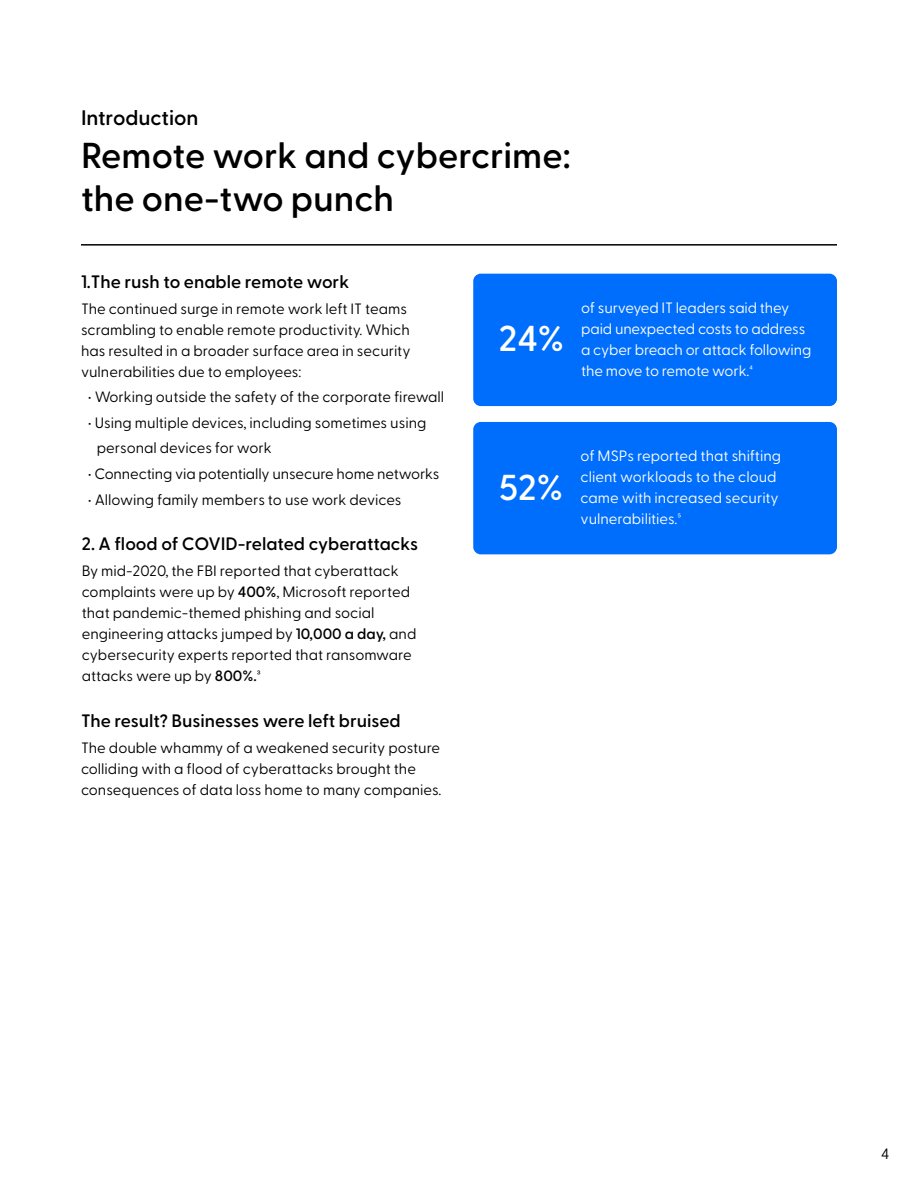
<style>
.page{position:relative;width:918px;height:1188px;background:#fff}
.page>*{position:absolute;margin:0;border:0;box-sizing:border-box;transform-origin:0 0}
.t1{font:600 36px/43.2px "Greycliff CF";color:#000}
.t2{font:600 36px "Greycliff CF";color:#fff}
.t3{font:600 21px "Greycliff CF";color:#000}
.t4{font:600 18px "Greycliff CF";color:#000}
.t5{font:15px/21px "Greycliff CF";color:#000}
.t6{font:15px/21px "Greycliff CF";letter-spacing:-.01em;color:#fff}
.s1{font-weight:600}
</style>
<div class="page">
<div style="left:473px;top:422px;width:364px;height:132px;background:#006efd;border-radius:8px"></div>
<hr style="left:81px;top:244px;width:756px;height:2px;background:#000">
<div style="left:473px;top:274px;width:364px;height:132px;background:#006efd;border-radius:8px"></div>
<h2 class="t3" style="left:81px;top:105px;width:119px">Introduction</h2>
<h1 class="t1" style="left:81px;top:134px;width:491px">Remote work and cybercrime: the one-two punch</h1>
<p class="t4" style="left:81px;top:271px;width:270px">1.The rush to enable remote work</p>
<p class="t5" style="left:81px;top:298px;width:331px">The continued surge in remote work left IT teams scrambling to enable remote productivity. Which has resulted in a broader surface area in security vulnerabilities due to employees:</p>
<p class="t5" style="left:88px;top:387px;width:358px">• Working outside the safety of the corporate firewall</p>
<p class="t5" style="left:97px;top:410px;width:331px;line-height:25.7px;text-indent:-9px">• Using multiple devices, including sometimes using personal devices for work</p>
<p class="t5" style="left:88px;top:463px;width:353px">• Connecting via potentially unsecure home networks</p>
<p class="t5" style="left:88px;top:489px;width:315px">• Allowing family members to use work devices</p>
<p class="t4" style="left:82px;top:533px;width:338px">2. A flood of COVID-related cyberattacks</p>
<p class="t5" style="left:82px;top:560px;width:336px">By mid-2020, the FBI reported that cyberattack complaints were up by <span class="s1">400%</span>, Microsoft reported that pandemic-themed phishing and social engineering attacks jumped by <span class="s1">10,000 a day,</span> and cybersecurity experts reported that ransomware attacks were up by <span class="s1">800%.3</span></p>
<p class="t4" style="left:81px;top:710px;width:321px">The result? Businesses were left bruised</p>
<p class="t5" style="left:81px;top:737px;width:362px">The double whammy of a weakened security posture colliding with a flood of cyberattacks brought the consequences of data loss home to many companies.</p>
<h1 class="t2" style="left:499px;top:318px;width:67px">24%</h1>
<p class="t6" style="left:581px;top:297px;width:232px">of surveyed IT leaders said they paid unexpected costs to address a cyber breach or attack following the move to remote work.4</p>
<h1 class="t2" style="left:499px;top:466px;width:66px">52%</h1>
<p class="t6" style="left:580px;top:445px;width:202px">of MSPs reported that shifting client workloads to the cloud came with increased security vulnerabilities.5</p>
<p class="t5" style="left:881px;top:1143px;width:10px">4</p>
</div>
